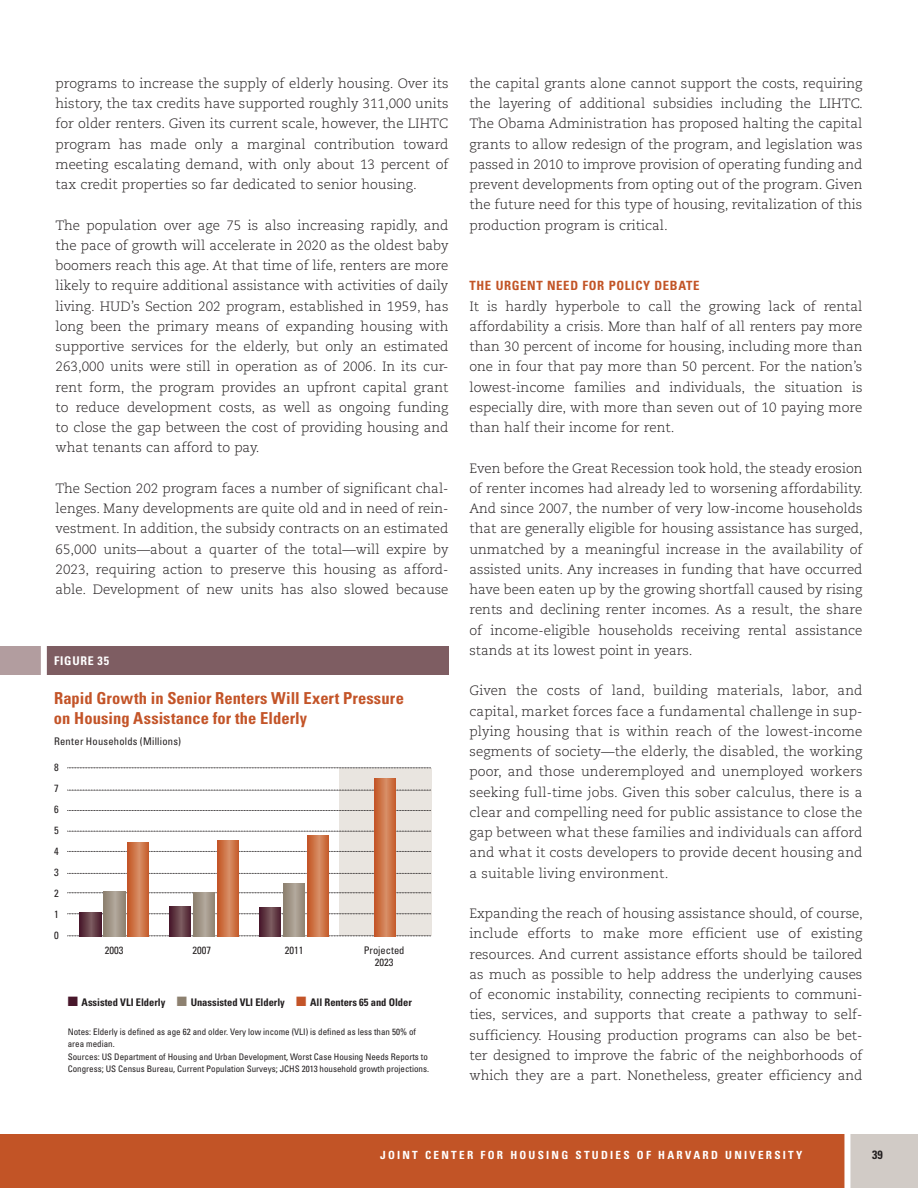
<style>
.page{position:relative;width:918px;height:1188px;background:#fff}
.page>*{position:absolute;margin:0;border:0;box-sizing:border-box;transform-origin:0 0}
.t1{font:700 condensed 16.5px/19.5px "Univers LT Std";letter-spacing:.005em;color:#c35428}
.body{font:300 13.5px/20.2px "Caecilia LT Std";color:#231f20;text-align:justify}
.Subhead{font:700 condensed 12.75px "Univers LT Std";letter-spacing:.05em;color:#c25426}
.t2{font:700 condensed 12px "Univers LT Std";letter-spacing:.065em;color:#fff}
.t3{font:700 condensed 12px "Univers LT Std";color:#231f20}
.t4{font:700 condensed 11.25px "Univers LT Std";letter-spacing:.2em;color:#fff}
.t5{font:700 condensed 10.5px "Univers LT Std";letter-spacing:-.005em;color:#231f20}
.t6{font:condensed 10.5px/12px "Univers LT Std";letter-spacing:.015em;color:#231f20;text-align:center}
.t7{font:condensed 9px/12px "Univers LT Std";color:#231f20}
.s1{color:#48172b}
.s2{color:#8d8170}
.s3{color:#c35428}
</style>
<div class="page">
<div style="left:0;top:1134px;width:918px;height:54px;background:#c25426"></div>
<div style="left:846px;top:1134px;width:72px;height:54px;background:#d1cbc6"></div>
<div style="left:844px;top:1129px;width:6px;height:59px;background:#fff"></div>
<div style="left:339px;top:768px;width:92px;height:168px;background:#e9e5e0"></div>
<svg style="left:68px;top:936px;width:363px;height:1px"></svg>
<svg style="left:68px;top:851px;width:364px;height:1px"></svg>
<svg style="left:68px;top:873px;width:364px;height:1px"></svg>
<svg style="left:68px;top:892px;width:364px;height:1px"></svg>
<svg style="left:68px;top:790px;width:364px;height:1px"></svg>
<svg style="left:68px;top:831px;width:364px;height:1px"></svg>
<svg style="left:68px;top:810px;width:364px;height:1px"></svg>
<svg style="left:68px;top:768px;width:364px;height:1px"></svg>
<svg style="left:68px;top:913px;width:364px;height:1px"></svg>
<svg style="left:127px;top:842px;width:22px;height:94px;background:#cd7145"></svg>
<svg style="left:217px;top:840px;width:22px;height:96px;background:#cd7145"></svg>
<svg style="left:307px;top:836px;width:22px;height:100px;background:#cd7145"></svg>
<svg style="left:374px;top:778px;width:22px;height:158px;background:#cd7145"></svg>
<svg style="left:103px;top:892px;width:22px;height:44px"></svg>
<svg style="left:193px;top:893px;width:22px;height:43px"></svg>
<svg style="left:283px;top:883px;width:22px;height:53px"></svg>
<svg style="left:79px;top:913px;width:22px;height:23px"></svg>
<svg style="left:169px;top:907px;width:22px;height:29px"></svg>
<svg style="left:259px;top:907px;width:22px;height:29px"></svg>
<div style="left:0;top:646px;width:448px;height:29px;background:#7e5d62"></div>
<div style="left:0;top:646px;width:43px;height:29px;background:#b29d9f"></div>
<div style="left:41px;top:646px;width:6px;height:34px;background:#fff"></div>
<p class="body" style="left:56px;top:73px;width:395px">programs to increase the supply of elderly housing. Over its history, the tax credits have supported roughly 311,000 units for older renters. Given its current scale, however, the LIHTC program has made only a marginal contribution toward meeting escalating demand, with only about 13 percent of tax credit properties so far dedicated to senior housing.</p>
<p class="body" style="left:56px;top:215px;width:395px">The population over age 75 is also increasing rapidly, and the pace of growth will accelerate in 2020 as the oldest baby boomers reach this age. At that time of life, renters are more likely to require additional assistance with activities of daily living. HUD’s Section 202 program, established in 1959, has long been the primary means of expanding housing with supportive services for the elderly, but only an estimated 263,000 units were still in operation as of 2006. In its cur&shy;rent form, the program provides an upfront capital grant to reduce development costs, as well as ongoing funding to close the gap between the cost of providing housing and what tenants can afford to pay.</p>
<p class="body" style="left:56px;top:478px;width:395px">The Section 202 program faces a number of significant chal&shy;lenges. Many developments are quite old and in need of rein&shy;vestment. In addition, the subsidy contracts on an estimated 65,000 units—about a quarter of the total—will expire by 2023, requiring action to preserve this housing as afford&shy;able. Development of new units has also slowed because</p>
<p class="t2" style="left:54px;top:654px;width:57px">FIGURE 35</p>
<p class="t1" style="left:54px;top:688px;width:352px">Rapid Growth in Senior Renters Will Exert Pressure on Housing Assistance for the Elderly</p>
<p class="t6" style="left:54px;top:735px;width:129px">Renter Households (Millions)</p>
<p class="t6" style="left:54px;top:761px;width:6px">8</p>
<p class="t6" style="left:54px;top:782px;width:6px">7</p>
<p class="t6" style="left:54px;top:803px;width:6px">6</p>
<p class="t6" style="left:54px;top:824px;width:6px">5</p>
<p class="t6" style="left:54px;top:845px;width:6px">4</p>
<p class="t6" style="left:54px;top:866px;width:6px">3</p>
<p class="t6" style="left:54px;top:887px;width:6px">2</p>
<p class="t6" style="left:54px;top:908px;width:6px">1</p>
<p class="t6" style="left:54px;top:929px;width:6px">0</p>
<p class="t6" style="left:105px;top:944px;width:20px">2003</p>
<p class="t6" style="left:193px;top:944px;width:20px">2007</p>
<p class="t6" style="left:285px;top:944px;width:20px">2011</p>
<p class="t6" style="left:364px;top:944px;width:42px">Projected<br>2023</p>
<p class="t5" style="left:68px;top:996px;width:346px"><span class="s1">■</span> Assisted VLI Elderly <span class="s2">■</span> Unassisted VLI Elderly <span class="s3">■</span> All Renters 65 and Older</p>
<p class="t7" style="left:68px;top:1026px;width:350px">Notes: Elderly is defined as age 62 and older. Very low income (VLI) is defined as less than 50% of area median.</p>
<p class="t7" style="left:68px;top:1051px;width:363px">Sources: US Department of Housing and Urban Development, Worst Case Housing Needs Reports to<br>Congress; US Census Bureau, Current Population Surveys; JCHS 2013 household growth projections.</p>
<p class="body" style="left:469px;top:73px;width:395px">the capital grants alone cannot support the costs, requiring the layering of additional subsidies including the LIHTC.<br>The Obama Administration has proposed halting the capital grants to allow redesign of the program, and legislation was passed in 2010 to improve provision of operating funding and prevent developments from opting out of the program. Given the future need for this type of housing, revitalization of this production program is critical.</p>
<p class="Subhead" style="left:469px;top:278px;width:231px">THE URGENT NEED FOR POLICY DEBATE</p>
<p class="body" style="left:469px;top:296px;width:395px">It is hardly hyperbole to call the growing lack of rental affordability a crisis. More than half of all renters pay more than 30 percent of income for housing, including more than one in four that pay more than 50 percent. For the nation’s lowest-income families and individuals, the situation is especially dire, with more than seven out of 10 paying more than half their income for rent.</p>
<p class="body" style="left:469px;top:458px;width:395px">Even before the Great Recession took hold, the steady erosion of renter incomes had already led to worsening affordability.<br>And since 2007, the number of very low-income households that are generally eligible for housing assistance has surged, unmatched by a meaningful increase in the availability of assisted units. Any increases in funding that have occurred have been eaten up by the growing shortfall caused by rising rents and declining renter incomes. As a result, the share of income-eligible households receiving rental assistance stands at its lowest point in years.</p>
<p class="body" style="left:469px;top:681px;width:395px">Given the costs of land, building materials, labor, and capital, market forces face a fundamental challenge in sup&shy;plying housing that is within reach of the lowest-income segments of society—the elderly, the disabled, the working poor, and those underemployed and unemployed workers seeking full-time jobs. Given this sober calculus, there is a clear and compelling need for public assistance to close the gap between what these families and individuals can afford and what it costs developers to provide decent housing and a suitable living environment.</p>
<p class="body" style="left:469px;top:904px;width:395px">Expanding the reach of housing assistance should, of course, include efforts to make more efficient use of existing resources. And current assistance efforts should be tailored as much as possible to help address the underlying causes of economic instability, connecting recipients to communi&shy;ties, services, and supports that create a pathway to self&shy;sufficiency. Housing production programs can also be bet&shy;ter designed to improve the fabric of the neighborhoods of which they are a part. Nonetheless, greater efficiency and</p>
<p class="t4" style="left:380px;top:1148px;width:424px">JOINT CENTER FOR HOUSING STUDIES OF HARVARD UNIVERSITY</p>
<p class="t3" style="left:872px;top:1148px;width:12px">39</p>
</div>
